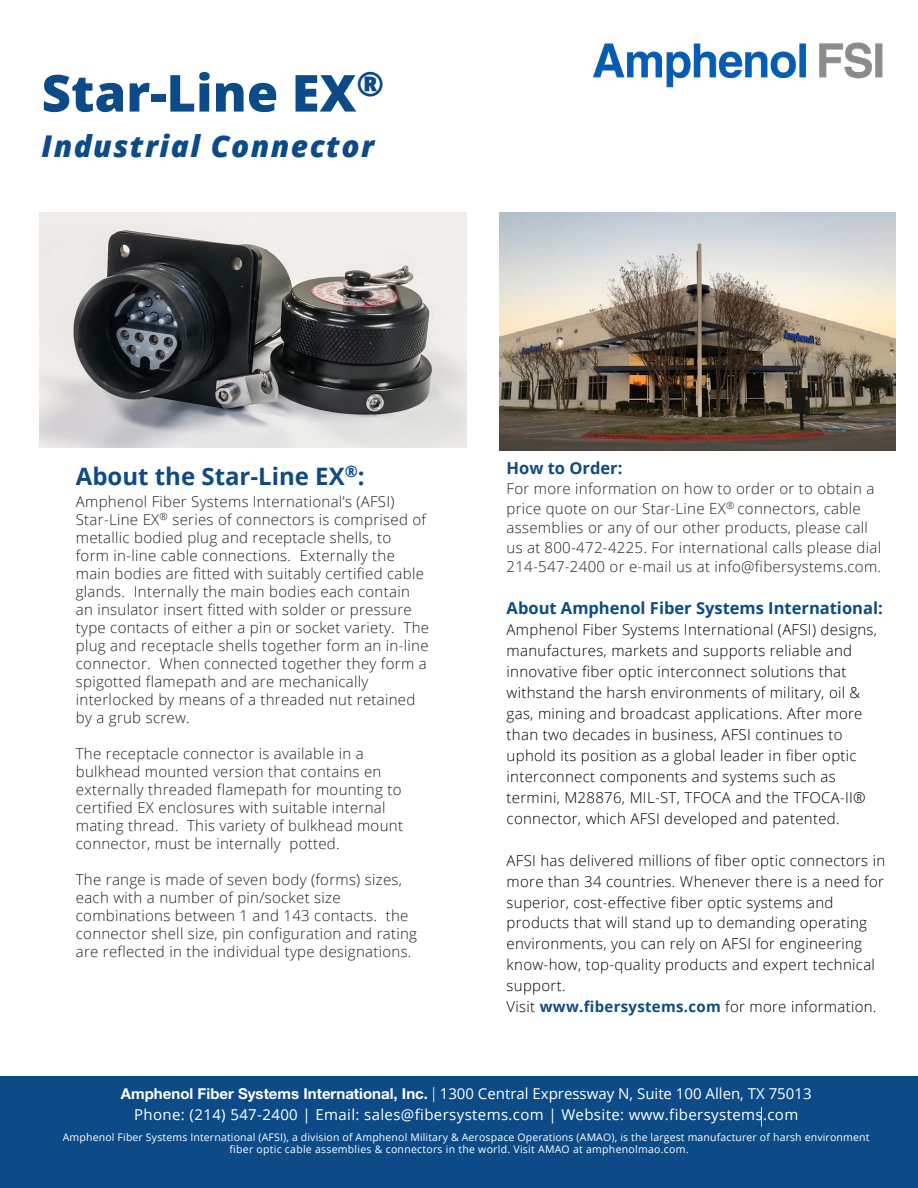
<style>
.page{position:relative;width:918px;height:1188px;background:#fff}
.page>*{position:absolute;margin:0;border:0;box-sizing:border-box;transform-origin:0 0}
.t1{font:800 51px "Open Sans";color:#0c4b87}
.t2{font:italic 800 30px "Open Sans";letter-spacing:.045em;color:#0c4b87}
.t3{font:700 24px "Open Sans";color:#0f4a87}
.t4{font:700 16.5px "Open Sans";color:#0c4b87}
.t5{font:700 16.5px "Open Sans";color:#0f4a87}
.t6{font:300 15px/18px "Open Sans";letter-spacing:.02em;color:#221e1f}
.t7{font:300 15px/21px "Open Sans";letter-spacing:.02em;color:#000}
.t8{font:300 15px/19.4px "Open Sans";letter-spacing:.02em;color:#231f20}
.t9{font:15px/20.7px "Open Sans";letter-spacing:.025em;color:#fff;text-align:center}
.t10{font:10.5px/12.6px "Open Sans";letter-spacing:.015em;color:#fff}
.s1{font-style:inherit}
.s2{font-weight:700;color:#0f4a87}
.s3{font-family:"Helvetica Neue LT Std";font-weight:700}
.s4{font-family:"Helvetica Neue LT Std";font-weight:300}
</style>
<div class="page">
<img style="left:593px;top:42px;width:290px;height:45px">
<div style="left:0;top:1077px;width:918px;height:111px;background:#0c4b87"></div>
<svg style="left:761px;top:1107px;width:1px;height:20px"></svg>
<img style="left:499px;top:213px;width:396px;height:237px">
<img style="left:39px;top:212px;width:428px;height:236px">
<h1 class="t1" style="left:42px;top:54px;width:344px">Star-Line EX<sup>®</sup></h1>
<h2 class="t2" style="left:42px;top:123px;width:334px">Industrial Connector</h2>
<h3 class="t3" style="left:76px;top:459px;width:290px"><span class="s1">About the</span> Star-Line EX<sup>®</sup><span class="s1">:</span></h3>
<p class="t6" style="left:76px;top:492px;width:355px">Amphenol Fiber Systems International’s (AFSI)<br>Star-Line EX<sup>®</sup> series of connectors is comprised of metallic bodied plug and receptacle shells, to<br>form in-line cable connections. Externally the main bodies are fitted with suitably certified cable glands. Internally the main bodies each contain an insulator insert fitted with solder or pressure type contacts of either a pin or socket variety. The plug and receptacle shells together form an in-line connector. When connected together they form a spigotted flamepath and are mechanically interlocked by means of a threaded nut retained by a grub screw.</p>
<p class="t6" style="left:76px;top:744px;width:329px">The receptacle connector is available in a bulkhead mounted version that contains en externally threaded flamepath for mounting to certified EX enclosures with suitable internal mating thread. This variety of bulkhead mount connector, must be internally potted.</p>
<p class="t6" style="left:76px;top:870px;width:343px">The range is made of seven body (forms) sizes, each with a number of pin/socket size combinations between 1 and 143 contacts. the connector shell size, pin configuration and rating are reflected in the individual type designations.</p>
<p class="t5" style="left:507px;top:457px;width:117px">How to Order:</p>
<p class="t8" style="left:507px;top:479px;width:376px">For more information on how to order or to obtain a price quote on our Star-Line EX<sup>®</sup> connectors, cable assemblies or any of our other products, please call us at 800-472-4225. For international calls please dial 214-547-2400 or e-mail us at info@fibersystems.com.</p>
<p class="t4" style="left:507px;top:596px;width:378px">About Amphenol Fiber Systems International:</p>
<p class="t7" style="left:507px;top:619px;width:372px">Amphenol Fiber Systems International (AFSI) designs, manufactures, markets and supports reliable and innovative fiber optic interconnect solutions that withstand the harsh environments of military, oil &amp; gas, mining and broadcast applications. After more than two decades in business, AFSI continues to uphold its position as a global leader in fiber optic interconnect components and systems such as termini, M28876, MIL-ST, TFOCA and the TFOCA-II® connector, which AFSI developed and patented.</p>
<p class="t7" style="left:507px;top:849px;width:380px">AFSI has delivered millions of fiber optic connectors in more than 34 countries. Whenever there is a need for superior, cost-effective fiber optic systems and products that will stand up to demanding operating environments, you can rely on AFSI for engineering know-how, top-quality products and expert technical support.<br>Visit <span class="s2">www.fibersystems.com</span> for more information.</p>
<p class="t9" style="left:121px;top:1083px;width:692px"><span class="s3">Amphenol Fiber Systems International, Inc.</span> <span class="s4">|</span> 1300 Central Expressway N, Suite 100 Allen, TX 75013<br>Phone: (214) 547-2400 | Email: sales@fibersystems.com | Website: www.fibersystems.com</p>
<p class="t10" style="left:229px;top:1130px;width:642px;text-indent:-167px">Amphenol Fiber Systems International (AFSI), a division of Amphenol Military &amp; Aerospace Operations (AMAO), is the largest manufacturer of harsh environment fiber optic cable assemblies &amp; connectors in the world. Visit AMAO at amphenolmao.com.</p>
</div>
